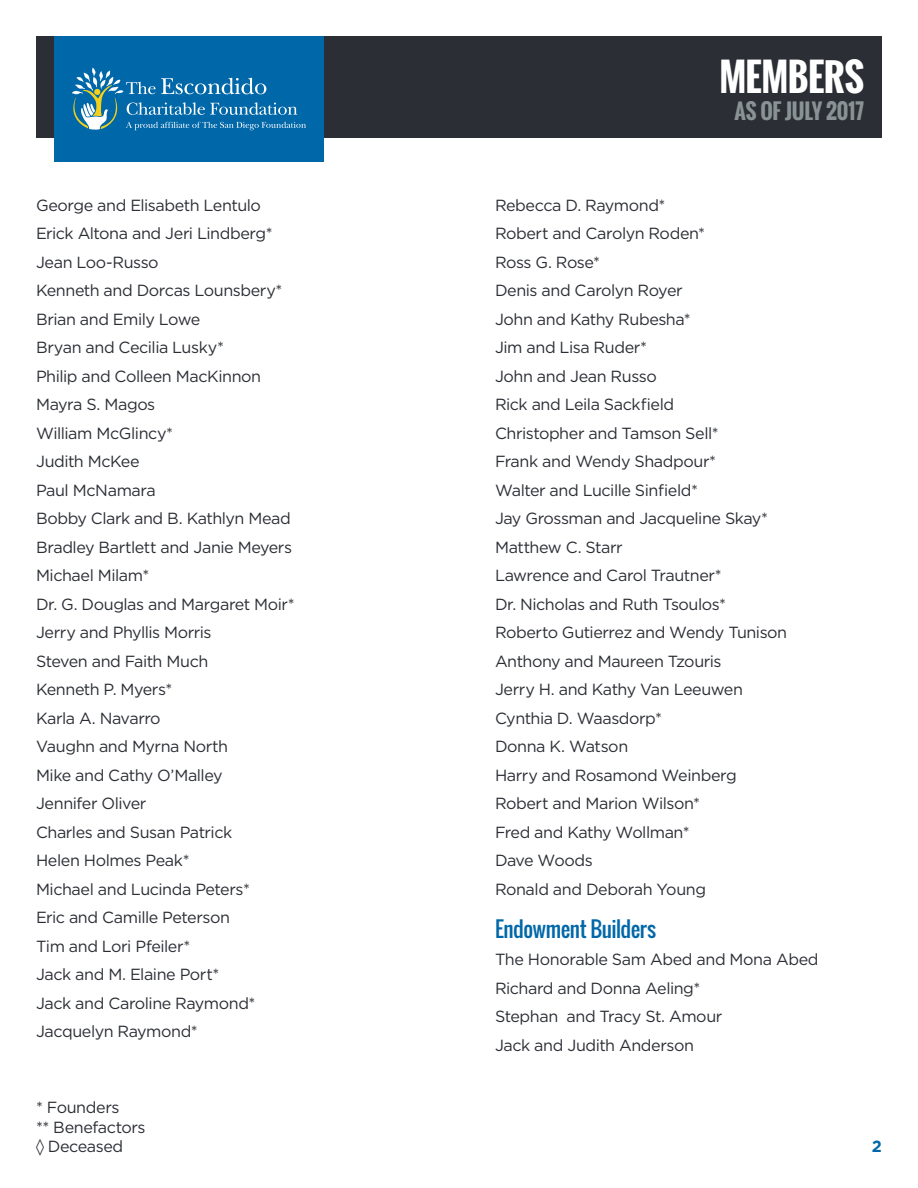
<style>
.page{position:relative;width:918px;height:1188px;background:#fff}
.page>*{position:absolute;margin:0;border:0;box-sizing:border-box;transform-origin:0 0}
.t1{font:700 37.5px "Oswald";letter-spacing:-.01em;color:#fff}
.One-Sheet_-_H2{font:21px "Oswald";letter-spacing:-.02em;color:#0068a9}
.t2{font:700 21px "Oswald";letter-spacing:-.01em;color:#899294}
.One-Sheet_-_C_-_Body{font:16.2px/19.5px "Gotham";letter-spacing:-.025em;color:#2b2e34}
.t3{font:700 16.2px "Gotham";color:#0068a9}
</style>
<div class="page">
<div style="left:36px;top:36px;width:846px;height:102px;background:#2b2e34"></div>
<div style="left:54px;top:36px;width:270px;height:126px;background:#0068a9"></div>
<svg style="left:72px;top:68px;width:234px;height:62px"></svg>
<p class="One-Sheet_-_C_-_Body" style="left:36px;top:195px;width:227px">George and Elisabeth Lentulo</p>
<p class="One-Sheet_-_C_-_Body" style="left:36px;top:224px;width:238px">Erick Altona and Jeri Lindberg*</p>
<p class="One-Sheet_-_C_-_Body" style="left:36px;top:252px;width:124px">Jean Loo-Russo</p>
<p class="One-Sheet_-_C_-_Body" style="left:36px;top:281px;width:248px">Kenneth and Dorcas Lounsbery*</p>
<p class="One-Sheet_-_C_-_Body" style="left:36px;top:309px;width:166px">Brian and Emily Lowe</p>
<p class="One-Sheet_-_C_-_Body" style="left:36px;top:338px;width:189px">Bryan and Cecilia Lusky*</p>
<p class="One-Sheet_-_C_-_Body" style="left:36px;top:366px;width:227px">Philip and Colleen MacKinnon</p>
<p class="One-Sheet_-_C_-_Body" style="left:36px;top:395px;width:121px">Mayra S. Magos</p>
<p class="One-Sheet_-_C_-_Body" style="left:36px;top:423px;width:139px">William McGlincy*</p>
<p class="One-Sheet_-_C_-_Body" style="left:36px;top:452px;width:105px">Judith McKee</p>
<p class="One-Sheet_-_C_-_Body" style="left:36px;top:480px;width:121px">Paul McNamara</p>
<p class="One-Sheet_-_C_-_Body" style="left:36px;top:509px;width:256px">Bobby Clark and B. Kathlyn Mead</p>
<p class="One-Sheet_-_C_-_Body" style="left:36px;top:537px;width:258px">Bradley Bartlett and Janie Meyers</p>
<p class="One-Sheet_-_C_-_Body" style="left:36px;top:566px;width:115px">Michael Milam*</p>
<p class="One-Sheet_-_C_-_Body" style="left:36px;top:594px;width:260px">Dr. G. Douglas and Margaret Moir*</p>
<p class="One-Sheet_-_C_-_Body" style="left:36px;top:623px;width:177px">Jerry and Phyllis Morris</p>
<p class="One-Sheet_-_C_-_Body" style="left:36px;top:651px;width:174px">Steven and Faith Much</p>
<p class="One-Sheet_-_C_-_Body" style="left:36px;top:680px;width:138px">Kenneth P. Myers*</p>
<p class="One-Sheet_-_C_-_Body" style="left:36px;top:708px;width:126px">Karla A. Navarro</p>
<p class="One-Sheet_-_C_-_Body" style="left:36px;top:737px;width:194px">Vaughn and Myrna North</p>
<p class="One-Sheet_-_C_-_Body" style="left:36px;top:765px;width:188px">Mike and Cathy O’Malley</p>
<p class="One-Sheet_-_C_-_Body" style="left:36px;top:794px;width:112px">Jennifer Oliver</p>
<p class="One-Sheet_-_C_-_Body" style="left:36px;top:822px;width:198px">Charles and Susan Patrick</p>
<p class="One-Sheet_-_C_-_Body" style="left:36px;top:851px;width:155px">Helen Holmes Peak*</p>
<p class="One-Sheet_-_C_-_Body" style="left:36px;top:879px;width:215px">Michael and Lucinda Peters*</p>
<p class="One-Sheet_-_C_-_Body" style="left:36px;top:908px;width:196px">Eric and Camille Peterson</p>
<p class="One-Sheet_-_C_-_Body" style="left:36px;top:936px;width:156px">Tim and Lori Pfeiler*</p>
<p class="One-Sheet_-_C_-_Body" style="left:36px;top:965px;width:185px">Jack and M. Elaine Port*</p>
<p class="One-Sheet_-_C_-_Body" style="left:36px;top:993px;width:221px">Jack and Caroline Raymond*</p>
<p class="One-Sheet_-_C_-_Body" style="left:36px;top:1022px;width:163px">Jacquelyn Raymond*</p>
<p class="One-Sheet_-_C_-_Body" style="left:36px;top:1097px;width:111px">* Founders<br>** Benefactors ◊ Deceased</p>
<h1 class="t1" style="left:720px;top:49px;width:146px">MEMBERS</h1>
<p class="t2" style="left:734px;top:95px;width:131px">AS OF JULY 2017</p>
<p class="One-Sheet_-_C_-_Body" style="left:495px;top:195px;width:172px">Rebecca D. Raymond*</p>
<p class="One-Sheet_-_C_-_Body" style="left:495px;top:224px;width:212px">Robert and Carolyn Roden*</p>
<p class="One-Sheet_-_C_-_Body" style="left:495px;top:252px;width:107px">Ross G. Rose*</p>
<p class="One-Sheet_-_C_-_Body" style="left:495px;top:281px;width:189px">Denis and Carolyn Royer</p>
<p class="One-Sheet_-_C_-_Body" style="left:495px;top:309px;width:197px">John and Kathy Rubesha*</p>
<p class="One-Sheet_-_C_-_Body" style="left:495px;top:338px;width:154px">Jim and Lisa Ruder*</p>
<p class="One-Sheet_-_C_-_Body" style="left:495px;top:366px;width:163px">John and Jean Russo</p>
<p class="One-Sheet_-_C_-_Body" style="left:495px;top:395px;width:181px">Rick and Leila Sackfield</p>
<p class="One-Sheet_-_C_-_Body" style="left:495px;top:423px;width:225px">Christopher and Tamson Sell*</p>
<p class="One-Sheet_-_C_-_Body" style="left:495px;top:452px;width:223px">Frank and Wendy Shadpour*</p>
<p class="One-Sheet_-_C_-_Body" style="left:495px;top:480px;width:204px">Walter and Lucille Sinfield*</p>
<p class="One-Sheet_-_C_-_Body" style="left:495px;top:509px;width:275px">Jay Grossman and Jacqueline Skay*</p>
<p class="One-Sheet_-_C_-_Body" style="left:495px;top:537px;width:129px">Matthew C. Starr</p>
<p class="One-Sheet_-_C_-_Body" style="left:495px;top:566px;width:228px">Lawrence and Carol Trautner*</p>
<p class="One-Sheet_-_C_-_Body" style="left:495px;top:594px;width:233px">Dr. Nicholas and Ruth Tsoulos*</p>
<p class="One-Sheet_-_C_-_Body" style="left:495px;top:623px;width:294px">Roberto Gutierrez and Wendy Tunison</p>
<p class="One-Sheet_-_C_-_Body" style="left:495px;top:651px;width:228px">Anthony and Maureen Tzouris</p>
<p class="One-Sheet_-_C_-_Body" style="left:495px;top:680px;width:250px">Jerry H. and Kathy Van Leeuwen</p>
<p class="One-Sheet_-_C_-_Body" style="left:495px;top:708px;width:168px">Cynthia D. Waasdorp*</p>
<p class="One-Sheet_-_C_-_Body" style="left:495px;top:737px;width:135px">Donna K. Watson</p>
<p class="One-Sheet_-_C_-_Body" style="left:495px;top:765px;width:243px">Harry and Rosamond Weinberg</p>
<p class="One-Sheet_-_C_-_Body" style="left:495px;top:794px;width:207px">Robert and Marion Wilson*</p>
<p class="One-Sheet_-_C_-_Body" style="left:495px;top:822px;width:196px">Fred and Kathy Wollman*</p>
<p class="One-Sheet_-_C_-_Body" style="left:495px;top:851px;width:99px">Dave Woods</p>
<p class="One-Sheet_-_C_-_Body" style="left:495px;top:879px;width:213px">Ronald and Deborah Young</p>
<p class="One-Sheet_-_H2" style="left:495px;top:914px;width:163px">Endowment Builders</p>
<p class="One-Sheet_-_C_-_Body" style="left:495px;top:950px;width:325px">The Honorable Sam Abed and Mona Abed</p>
<p class="One-Sheet_-_C_-_Body" style="left:495px;top:978px;width:207px">Richard and Donna Aeling*</p>
<p class="One-Sheet_-_C_-_Body" style="left:495px;top:1007px;width:229px">Stephan and Tracy St. Amour</p>
<p class="One-Sheet_-_C_-_Body" style="left:495px;top:1035px;width:201px">Jack and Judith Anderson</p>
<p class="t3" style="left:872px;top:1136px;width:12px">2</p>
</div>
